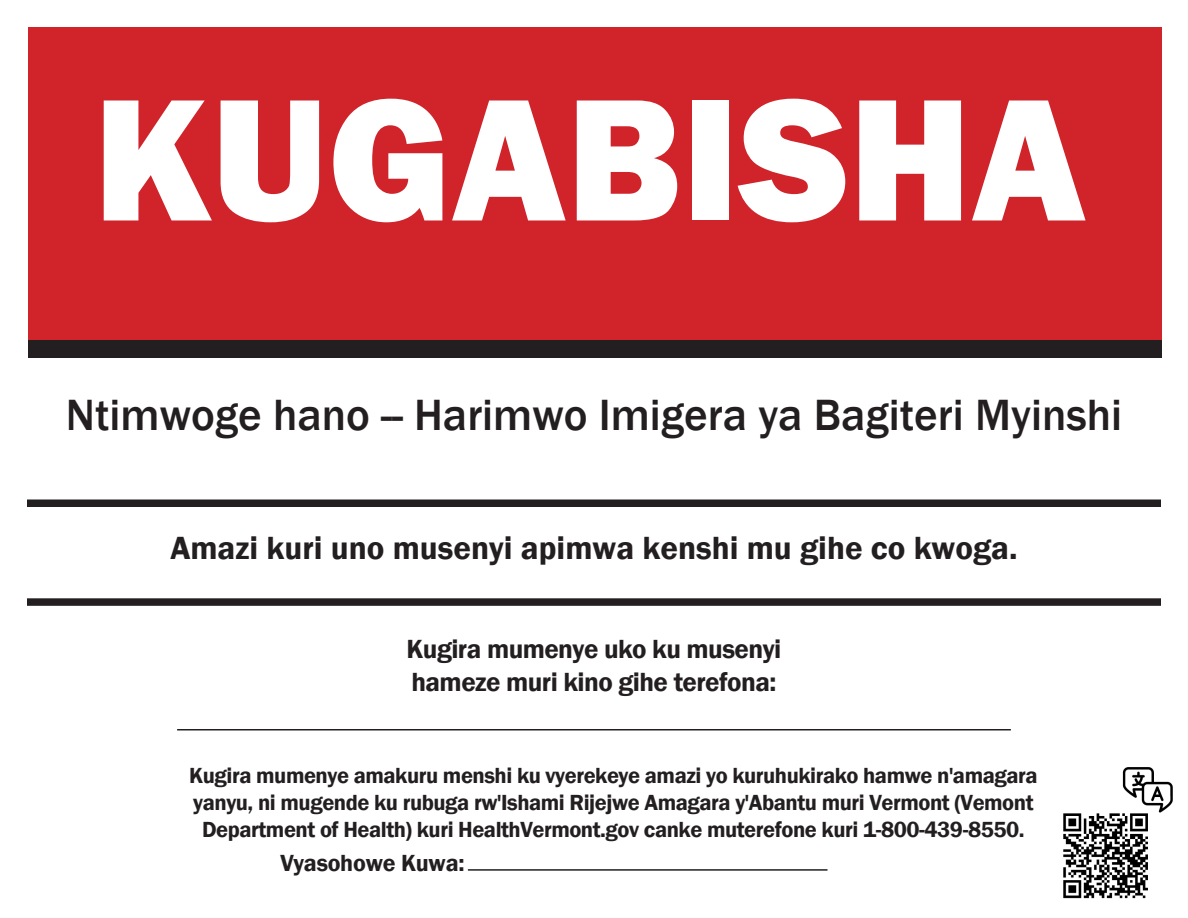
<style>
.page{position:relative;width:1188px;height:918px;background:#fff}
.page>*{position:absolute;margin:0;border:0;box-sizing:border-box;transform-origin:0 0}
.t1{font:800 180px "Franklin Gothic";color:#fff}
.t2{font:500 45px "Franklin Gothic";color:#231f20}
.t3{font:600 33px "Franklin Gothic";color:#231f20}
.t4{font:600 27px/32.4px "Franklin Gothic";letter-spacing:-.02em;color:#231f20}
.t5{font:600 24px "Franklin Gothic";letter-spacing:-.01em;color:#231f20}
.t6{font:600 22.5px/27px "Franklin Gothic";letter-spacing:-.02em;color:#231f20;text-align:center}
</style>
<div class="page">
<img style="left:1063px;top:767px;width:110px;height:132px">
<div style="left:28px;top:28px;width:1134px;height:313px;background:#d1232a"></div>
<div style="left:28px;top:340px;width:1134px;height:17px;background:#231f20"></div>
<div style="left:27px;top:500px;width:1134px;height:7px;background:#231f20"></div>
<div style="left:27px;top:598px;width:1134px;height:8px;background:#231f20"></div>
<hr style="left:468px;top:869px;width:360px;height:2px;background:#231f20">
<hr style="left:177px;top:729px;width:834px;height:1px;background:#231f20">
<h1 class="t1" style="left:93px;top:44px;width:994px">KUGABISHA</h1>
<h2 class="t2" style="left:66px;top:387px;width:1058px">Ntimwoge hano -- Harimwo Imigera ya Bagiteri Myinshi</h2>
<h3 class="t3" style="left:170px;top:527px;width:849px">Amazi kuri uno musenyi apimwa kenshi mu gihe co kwoga.</h3>
<p class="t4" style="left:407px;top:633px;width:376px">Kugira mumenye uko ku musenyi hameze muri kino gihe terefona:</p>
<p class="t6" style="left:189px;top:762px;width:850px">Kugira mumenye amakuru menshi ku vyerekeye amazi yo kuruhukirako hamwe n'amagara yanyu, ni mugende ku rubuga rw'Ishami Rijejwe Amagara y'Abantu muri Vermont (Vemont<br>Department of Health) kuri HealthVermont.gov canke muterefone kuri 1-800-439-8550.</p>
<p class="t5" style="left:280px;top:848px;width:186px">Vyasohowe Kuwa:</p>
</div>
